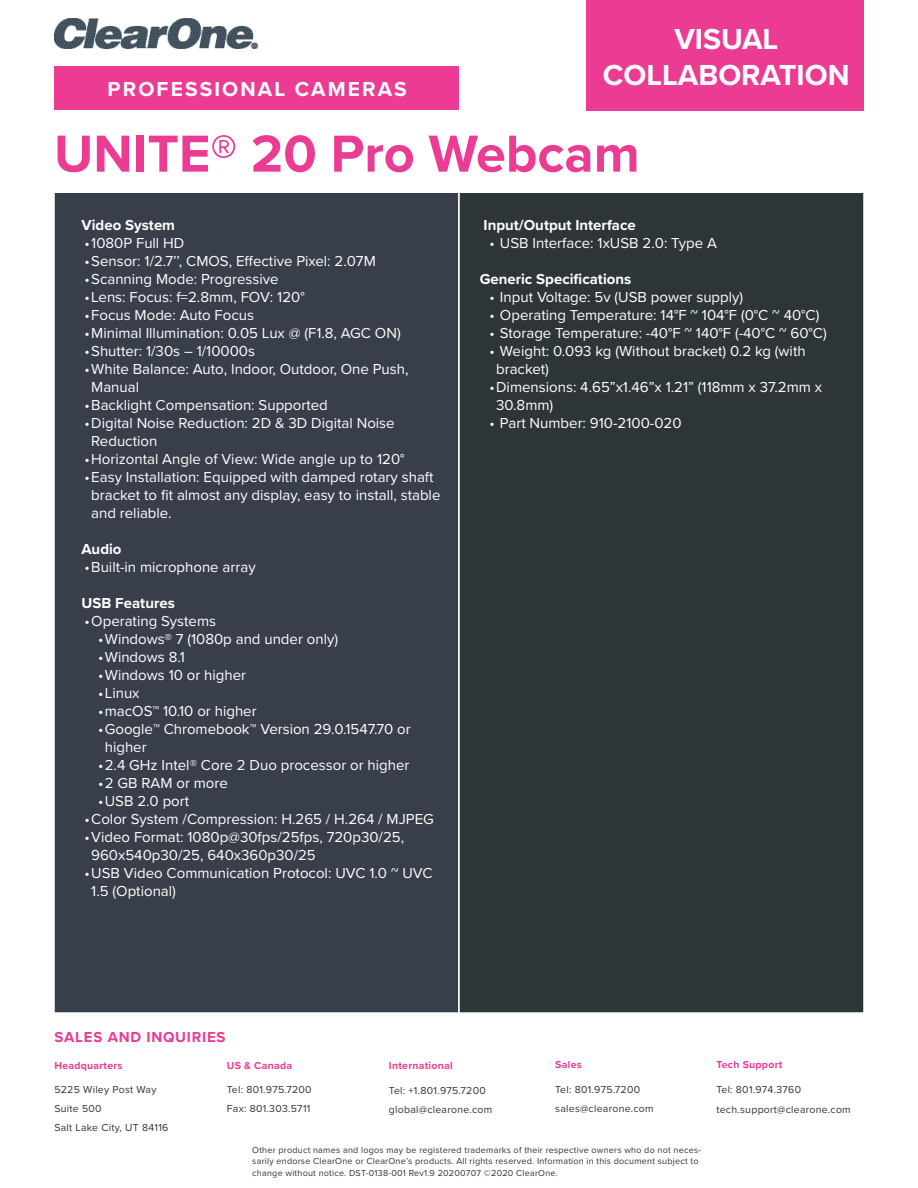
<style>
.page{position:relative;width:918px;height:1188px;background:#fff}
.page>*{position:absolute;margin:0;border:0;box-sizing:border-box;transform-origin:0 0}
.t1{font:700 54px "Proxima Nova";color:#ec3b93}
.t2{font:700 30px "Proxima Nova";color:#fff}
.t3{font:700 21px "Proxima Nova";letter-spacing:.1em;color:#fff}
.t4{font:15px/18px "Proxima Nova";color:#fff}
.t5{font:700 15px "Proxima Nova";color:#fff}
.t6{font:700 15px "Proxima Nova";letter-spacing:.05em;color:#ec3b93}
.t7{font:10.5px/18.6px "Proxima Nova";letter-spacing:.025em;color:#2e3538}
.t8{font:700 10.5px "Proxima Nova";letter-spacing:.025em;color:#ec3b93}
.t9{font:9px/11.2px "Proxima Nova";letter-spacing:.025em;color:#2e3538}
</style>
<div class="page">
<div style="left:587px;top:0;width:277px;height:110px;background:#ec3b93"></div>
<div style="left:54px;top:66px;width:405px;height:44px;background:#ec3b93"></div>
<div style="left:53px;top:191px;width:407px;height:823px;background:#383e4a;border:2px solid #fff"></div>
<div style="left:458px;top:191px;width:407px;height:823px;background:#2e3538;border:2px solid #fff"></div>
<img style="left:55px;top:19px;width:203px;height:29px">
<p class="t3" style="left:108px;top:74px;width:301px">PROFESSIONAL CAMERAS</p>
<p class="t2" style="left:674px;top:16px;width:105px">VISUAL</p>
<p class="t2" style="left:603px;top:52px;width:248px">COLLABORATION</p>
<p class="t1" style="left:54px;top:113px;width:587px">UNITE® 20 Pro Webcam</p>
<p class="t5" style="left:82px;top:214px;width:95px">Video System</p>
<p class="t4" style="left:85px;top:233px;width:101px">•1080P Full HD</p>
<p class="t4" style="left:85px;top:251px;width:293px">•Sensor: 1/2.7’’, CMOS, Effective Pixel: 2.07M</p>
<p class="t4" style="left:85px;top:269px;width:196px">•Scanning Mode: Progressive</p>
<p class="t4" style="left:85px;top:287px;width:222px">•Lens: Focus: f=2.8mm, FOV: 120°</p>
<p class="t4" style="left:85px;top:305px;width:171px">•Focus Mode: Auto Focus</p>
<p class="t4" style="left:85px;top:323px;width:318px">•Minimal Illumination: 0.05 Lux @ (F1.8, AGC ON)</p>
<p class="t4" style="left:85px;top:341px;width:172px">•Shutter: 1/30s – 1/10000s</p>
<p class="t4" style="left:91px;top:359px;width:319px;text-indent:-7px">•White Balance: Auto, Indoor, Outdoor, One Push,<br>Manual</p>
<p class="t4" style="left:85px;top:395px;width:245px">•Backlight Compensation: Supported</p>
<p class="t4" style="left:91px;top:413px;width:305px;text-indent:-7px">•Digital Noise Reduction: 2D &amp; 3D Digital Noise<br>Reduction</p>
<p class="t4" style="left:85px;top:449px;width:322px">•Horizontal Angle of View: Wide angle up to 120°</p>
<p class="t4" style="left:91px;top:467px;width:351px;text-indent:-7px">•Easy Installation: Equipped with damped rotary shaft bracket to fit almost any display, easy to install, stable and reliable.</p>
<p class="t5" style="left:82px;top:538px;width:41px">Audio</p>
<p class="t4" style="left:85px;top:557px;width:173px">•Built-in microphone array</p>
<p class="t5" style="left:82px;top:592px;width:95px">USB Features</p>
<p class="t4" style="left:85px;top:611px;width:133px">•Operating Systems</p>
<p class="t4" style="left:98px;top:629px;width:242px">•Windows® 7 (1080p and under only)</p>
<p class="t4" style="left:98px;top:647px;width:88px">•Windows 8.1</p>
<p class="t4" style="left:98px;top:665px;width:150px">•Windows 10 or higher</p>
<p class="t4" style="left:98px;top:683px;width:43px">•Linux</p>
<p class="t4" style="left:98px;top:701px;width:160px">•macOS™ 10.10 or higher</p>
<p class="t4" style="left:105px;top:719px;width:308px;text-indent:-7px">•Google™ Chromebook™ Version 29.0.1547.70 or higher</p>
<p class="t4" style="left:98px;top:755px;width:313px">•2.4 GHz Intel® Core 2 Duo processor or higher</p>
<p class="t4" style="left:98px;top:773px;width:131px">•2 GB RAM or more</p>
<p class="t4" style="left:98px;top:791px;width:93px">•USB 2.0 port</p>
<p class="t4" style="left:85px;top:809px;width:351px">•Color System /Compression: H.265 / H.264 / MJPEG</p>
<p class="t4" style="left:91px;top:827px;width:314px;text-indent:-7px">•Video Format: 1080p@30fps/25fps, 720p30/25,<br>960x540p30/25, 640x360p30/25</p>
<p class="t4" style="left:91px;top:863px;width:343px;text-indent:-7px">•USB Video Communication Protocol: UVC 1.0 ~ UVC<br>1.5 (Optional)</p>
<p class="t5" style="left:484px;top:214px;width:154px">Input/Output Interface</p>
<p class="t4" style="left:489px;top:233px;width:229px">• USB Interface: 1xUSB 2.0: Type A</p>
<p class="t5" style="left:480px;top:268px;width:153px">Generic Specifications</p>
<p class="t4" style="left:489px;top:287px;width:255px">• Input Voltage: 5v (USB power supply)</p>
<p class="t4" style="left:489px;top:305px;width:332px">• Operating Temperature: 14°F ~ 104°F (0°C ~ 40°C)</p>
<p class="t4" style="left:489px;top:323px;width:339px">• Storage Temperature: -40°F ~ 140°F (-40°C ~ 60°C)</p>
<p class="t4" style="left:496px;top:341px;width:311px;text-indent:-7px">• Weight: 0.093 kg (Without bracket) 0.2 kg (with bracket)</p>
<p class="t4" style="left:496px;top:377px;width:327px;text-indent:-7px">•Dimensions: 4.65”x1.46”x 1.21” (118mm x 37.2mm x<br>30.8mm)</p>
<p class="t4" style="left:489px;top:413px;width:194px">• Part Number: 910-2100-020</p>
<p class="t6" style="left:55px;top:1026px;width:172px">SALES AND INQUIRIES</p>
<p class="t8" style="left:54px;top:1058px;width:70px">Headquarters</p>
<p class="t7" style="left:54px;top:1080px;width:115px">5225 Wiley Post Way<br>Suite 500<br>Salt Lake City, UT 84116</p>
<p class="t8" style="left:227px;top:1058px;width:67px">US &amp; Canada</p>
<p class="t7" style="left:227px;top:1080px;width:86px">Tel: 801.975.7200<br>Fax: 801.303.5711</p>
<p class="t8" style="left:389px;top:1058px;width:65px">International</p>
<p class="t7" style="left:389px;top:1081px;width:105px;line-height:19.2px">Tel: +1.801.975.7200 global@clearone.com</p>
<p class="t8" style="left:555px;top:1057px;width:28px">Sales</p>
<p class="t7" style="left:555px;top:1080px;width:100px">Tel: 801.975.7200 sales@clearone.com</p>
<p class="t9" style="left:252px;top:1144px;width:450px">Other product names and logos may be registered trademarks of their respective owners who do not neces&shy;sarily endorse ClearOne or ClearOne’s products. All rights reserved. Information in this document subject to change without notice. DST-0138-001 Rev1.9 20200707 ©2020 ClearOne.</p>
<p class="t8" style="left:716px;top:1057px;width:67px">Tech Support</p>
<p class="t7" style="left:716px;top:1080px;width:136px;line-height:19.2px">Tel: 801.974.3760 tech.support@clearone.com</p>
</div>
